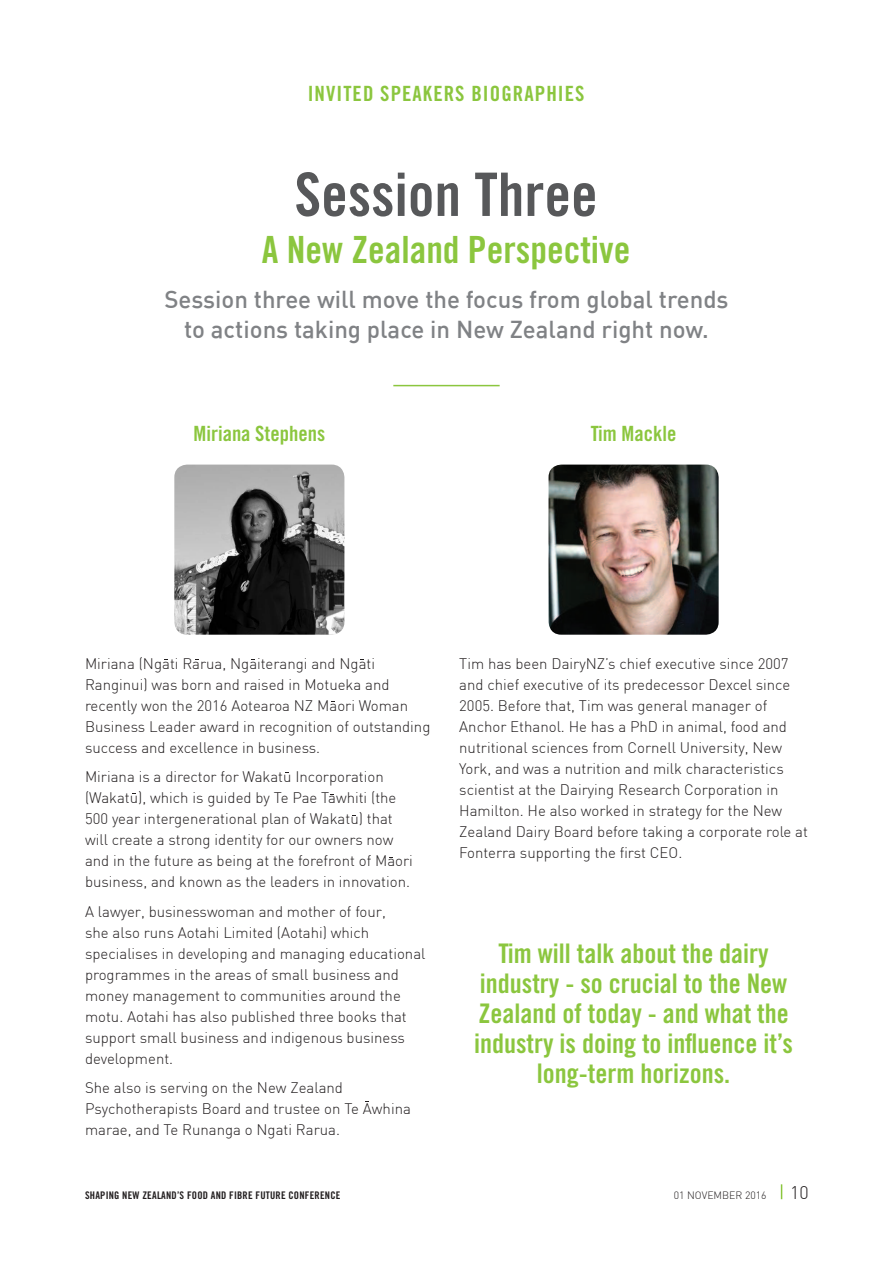
<style>
.page{position:relative;width:893px;height:1263px;background:#fff}
.page>*{position:absolute;margin:0;border:0;box-sizing:border-box;transform-origin:0 0}
.t1{font:60px "Trade Gothic Bold Cond Twenty";color:#57585a}
.t2{font:37.5px "Trade Gothic Bold Cond Twenty";color:#8bc63e}
.t3{font:27px/30px "Trade Gothic Bold Cond Twenty";color:#8bc63e;text-align:center}
.t4{font:500 24px/30px "DIN";color:#808285;text-align:center}
.t5{font:21px "Trade Gothic Bold Cond Twenty";letter-spacing:.05em;color:#8bc63e}
.t6{font:21px "Trade Gothic Bold Cond Twenty";color:#8bc63e}
.t7{font:300 18px "DIN";color:#231f20}
.t8{font:300 15px/21px "DIN";color:#231f20}
.t9{font:10.5px "Trade Gothic Bold Cond Twenty";letter-spacing:.02em;color:#231f20}
.t10{font:300 10.5px "DIN";color:#231f20}
</style>
<div class="page">
<svg style="left:781px;top:1184px;width:1px;height:15px"></svg>
<img style="left:174px;top:465px;width:170px;height:170px">
<img style="left:549px;top:465px;width:170px;height:170px">
<hr style="left:393px;top:385px;width:107px;height:1px;background:#8bc63e">
<h3 class="t5" style="left:308px;top:81px;width:277px">Invited Speakers Biographies</h3>
<h1 class="t1" style="left:295px;top:158px;width:305px">Session Three</h1>
<h2 class="t2" style="left:262px;top:227px;width:370px">A New Zealand Perspective</h2>
<h3 class="t4" style="left:164px;top:284px;width:566px">Session three will move the focus from global trends to actions taking place in New Zealand right now.</h3>
<h3 class="t6" style="left:194px;top:421px;width:133px">Miriana Stephens</h3>
<h3 class="t5" style="left:591px;top:421px;width:87px">Tim Mackle</h3>
<p class="t8" style="left:85px;top:653px;width:347px">Miriana (Ngati Rarua, Ngaiterangi and Ngati Ranginui) was born and raised in Motueka and recently won the 2016 Aotearoa NZ Maori Woman Business Leader award in recognition of outstanding success and excellence in business.</p>
<p class="t8" style="left:85px;top:766px;width:329px">Miriana is a director for Wakatu Incorporation (Wakatu), which is guided by Te Pae Tawhiti (the 500 year intergenerational plan of Wakatu) that will create a strong identity for our owners now and in the future as being at the forefront of Maori business, and known as the leaders in innovation.</p>
<p class="t8" style="left:85px;top:901px;width:342px">A lawyer, businesswoman and mother of four,<br>she also runs Aotahi Limited (Aotahi) which specialises in developing and managing educational programmes in the areas of small business and money management to communities around the motu. Aotahi has also published three books that support small business and indigenous business development.</p>
<p class="t8" style="left:85px;top:1077px;width:327px">She also is serving on the New Zealand<br>Psychotherapists Board and trustee on Te Awhina marae, and Te Runanga o Ngati Rarua.</p>
<p class="t8" style="left:459px;top:653px;width:350px">Tim has been DairyNZ’s chief executive since 2007 and chief executive of its predecessor Dexcel since 2005. Before that, Tim was general manager of Anchor Ethanol. He has a PhD in animal, food and nutritional sciences from Cornell University, New York, and was a nutrition and milk characteristics scientist at the Dairying Research Corporation in Hamilton. He also worked in strategy for the New Zealand Dairy Board before taking a corporate role at Fonterra supporting the first CEO.</p>
<h3 class="t3" style="left:474px;top:938px;width:320px">Tim will talk about the dairy industry - so crucial to the New<br>Zealand of today - and what the industry is doing to influence it’s long-term horizons.</h3>
<p class="t9" style="left:85px;top:1189px;width:257px">Shaping New Zealand’s Food and Fibre Future Conference</p>
<p class="t10" style="left:674px;top:1189px;width:94px">01 November 2016</p>
<p class="t7" style="left:790px;top:1182px;width:20px">10</p>
</div>
